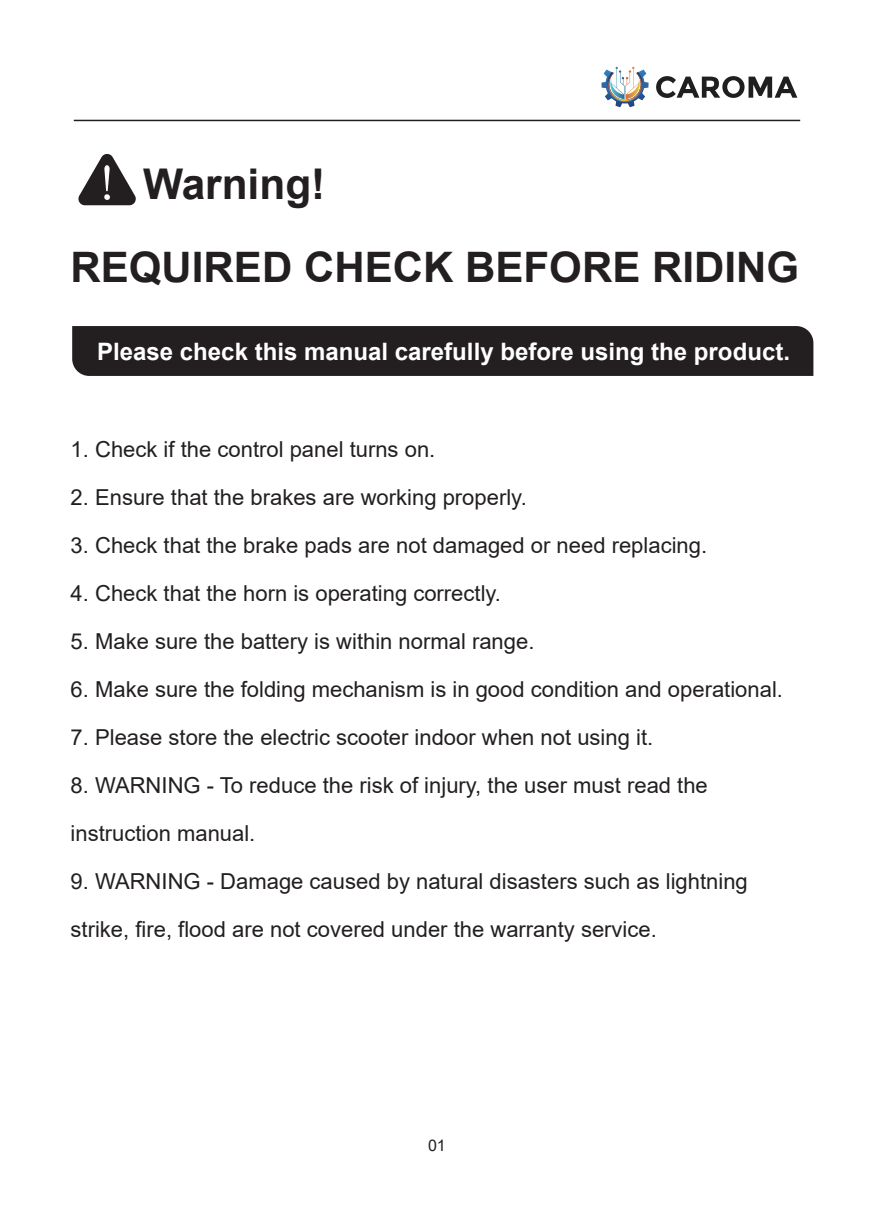
<style>
.page{position:relative;width:874px;height:1225px;background:#fff}
.page>*{position:absolute;margin:0;border:0;box-sizing:border-box;transform-origin:0 0}
.t1{font:700 42.4px "Arial";color:#231f20}
.t2{font:700 42px "Arial";color:#231f20}
.t3{font:700 24px "Arial";color:#fff}
.t4{font:22px/48px "Arial";color:#231f20}
.t5{font:16px "Arial";color:#231f20}
</style>
<div class="page">
<div style="left:72px;top:326px;width:741px;height:50px;background:#231f20"></div>
<hr style="left:74px;top:120px;width:725px;height:1px;background:#231f20">
<svg style="left:78px;top:154px;width:58px;height:51px"></svg>
<svg style="left:601px;top:67px;width:47px;height:40px"></svg>
<svg style="left:656px;top:76px;width:141px;height:22px"></svg>
<h1 class="t1" style="left:143px;top:154px;width:183px">Warning!</h1>
<h2 class="t2" style="left:70px;top:238px;width:730px">REQUIRED CHECK BEFORE RIDING</h2>
<p class="t3" style="left:97px;top:335px;width:694px">Please check this manual carefully before using the product.</p>
<p class="t4" style="left:71px;top:425px;width:366px">1. Check if the control panel turns on.</p>
<p class="t4" style="left:71px;top:473px;width:457px">2. Ensure that the brakes are working properly.</p>
<p class="t4" style="left:71px;top:521px;width:637px">3. Check that the brake pads are not damaged or need replacing.</p>
<p class="t4" style="left:71px;top:569px;width:432px">4. Check that the horn is operating correctly.</p>
<p class="t4" style="left:71px;top:617px;width:465px">5. Make sure the battery is within normal range.</p>
<p class="t4" style="left:71px;top:665px;width:713px">6. Make sure the folding mechanism is in good condition and operational.</p>
<p class="t4" style="left:71px;top:713px;width:584px">7. Please store the electric scooter indoor when not using it.</p>
<p class="t4" style="left:71px;top:761px;width:638px">8. WARNING - To reduce the risk of injury, the user must read the instruction manual.</p>
<p class="t4" style="left:71px;top:857px;width:678px">9. WARNING - Damage caused by natural disasters such as lightning strike, fire, flood are not covered under the warranty service.</p>
<p class="t5" style="left:428px;top:1134px;width:19px">01</p>
</div>
